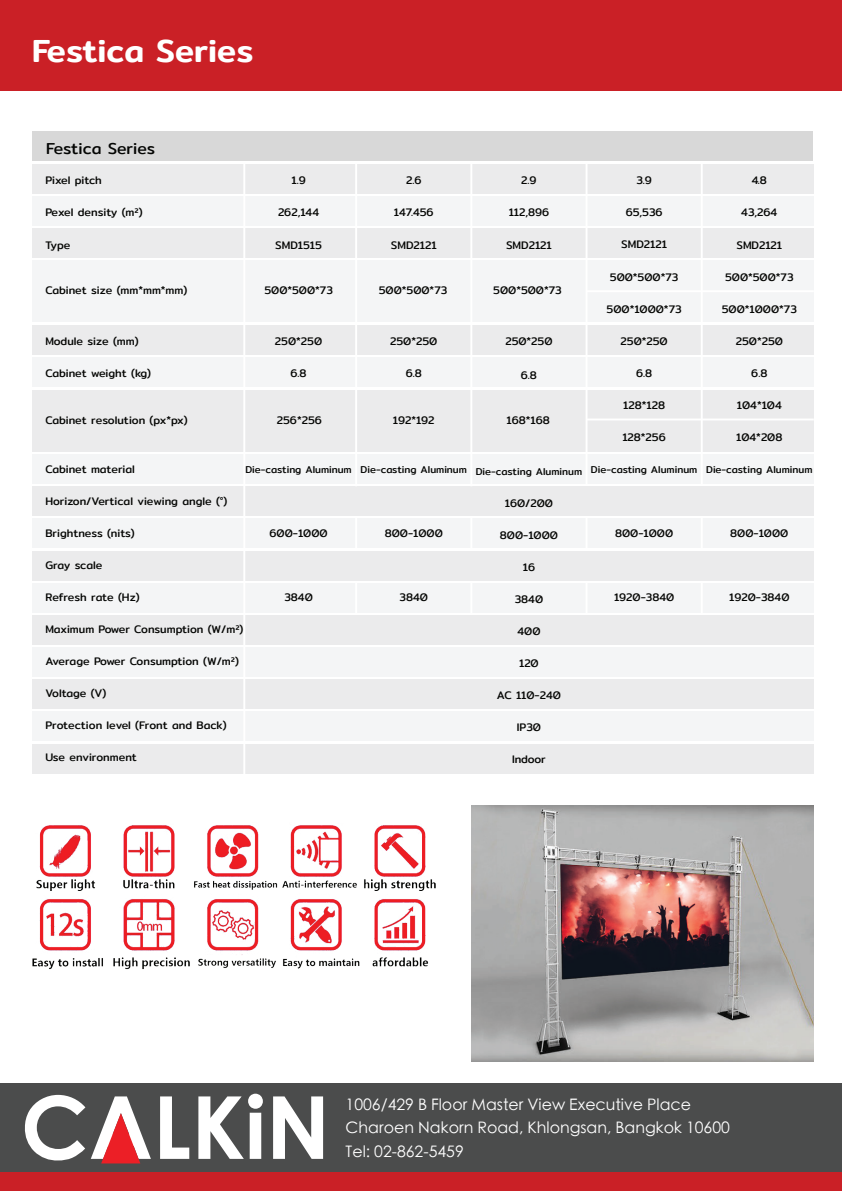
<style>
.page{position:relative;width:842px;height:1191px;background:#fff}
.page>*{position:absolute;margin:0;border:0;box-sizing:border-box;transform-origin:0 0}
.t1{font:500 32px "Mitr";color:#fff}
.t2{font:300 15.9px/23.8px "ST Heiti TC";color:#fff}
.t3{font:15.9px "Mitr";color:#040503}
.t4{font:11px "Mitr";color:#040503}
.t5{font:10px "Mitr";color:#040503}
</style>
<div class="page">
<div style="left:32px;top:164px;width:781px;height:30px;background:#ebebec"></div>
<div style="left:32px;top:228px;width:781px;height:30px;background:#ebebec"></div>
<div style="left:32px;top:196px;width:781px;height:30px;background:#f4f5f6"></div>
<div style="left:32px;top:325px;width:781px;height:30px;background:#ebebec"></div>
<div style="left:32px;top:261px;width:781px;height:61px;background:#f4f5f6"></div>
<div style="left:32px;top:389px;width:781px;height:30px;background:#ebebec"></div>
<div style="left:32px;top:357px;width:781px;height:30px;background:#f4f5f6"></div>
<div style="left:32px;top:454px;width:781px;height:30px;background:#f4f5f6"></div>
<div style="left:32px;top:416px;width:781px;height:36px;background:#ebebec"></div>
<div style="left:32px;top:518px;width:781px;height:30px;background:#f4f5f6"></div>
<div style="left:32px;top:486px;width:781px;height:30px;background:#ebebec"></div>
<div style="left:32px;top:583px;width:781px;height:29px;background:#f4f5f6"></div>
<div style="left:32px;top:550px;width:781px;height:30px;background:#ebebec"></div>
<div style="left:32px;top:647px;width:781px;height:30px;background:#f4f5f6"></div>
<div style="left:32px;top:615px;width:781px;height:30px;background:#ebebec"></div>
<div style="left:32px;top:711px;width:781px;height:30px;background:#f4f5f6"></div>
<div style="left:32px;top:679px;width:781px;height:30px;background:#ebebec"></div>
<div style="left:32px;top:744px;width:781px;height:30px;background:#ebebec"></div>
<div style="left:32px;top:131px;width:781px;height:30px;background:#d8d8d8"></div>
<hr style="left:243px;top:162px;width:2px;height:616px;background:#fff">
<hr style="left:586px;top:290px;width:228px;height:2px;background:#fff">
<hr style="left:586px;top:418px;width:228px;height:2px;background:#fff">
<hr style="left:355px;top:162px;width:2px;height:324px;background:#fff">
<hr style="left:470px;top:162px;width:2px;height:324px;background:#fff">
<hr style="left:701px;top:162px;width:2px;height:324px;background:#fff">
<hr style="left:586px;top:162px;width:1px;height:324px;background:#fff">
<hr style="left:355px;top:582px;width:2px;height:33px;background:#fff">
<hr style="left:470px;top:582px;width:2px;height:33px;background:#fff">
<hr style="left:701px;top:582px;width:2px;height:33px;background:#fff">
<hr style="left:586px;top:582px;width:1px;height:33px;background:#fff">
<hr style="left:355px;top:516px;width:2px;height:33px;background:#fff">
<hr style="left:470px;top:516px;width:2px;height:33px;background:#fff">
<hr style="left:701px;top:516px;width:2px;height:33px;background:#fff">
<hr style="left:586px;top:516px;width:1px;height:33px;background:#fff">
<div style="left:0;top:0;width:842px;height:90px;background:#ca2026"></div>
<div style="left:0;top:1097px;width:842px;height:94px;background:#ca2026"></div>
<div style="left:0;top:1083px;width:842px;height:88px;background:#4b4c4c"></div>
<svg style="left:25px;top:1094px;width:60px;height:66px"></svg>
<svg style="left:160px;top:1096px;width:29px;height:62px"></svg>
<svg style="left:198px;top:1093px;width:65px;height:65px"></svg>
<svg style="left:273px;top:1096px;width:50px;height:62px"></svg>
<svg style="left:91px;top:1096px;width:60px;height:67px"></svg>
<img style="left:32px;top:825px;width:404px;height:145px">
<img style="left:472px;top:805px;width:341px;height:256px">
<h1 class="t1" style="left:32px;top:26px;width:223px">Festica Series</h1>
<h2 class="t3" style="left:46px;top:136px;width:110px">Festica Series</h2>
<p class="t4" style="left:45px;top:173px;width:58px">Pixel pitch</p>
<p class="t4" style="left:45px;top:205px;width:99px">Pexel density (m²)</p>
<p class="t4" style="left:45px;top:237px;width:26px">Type</p>
<p class="t4" style="left:291px;top:173px;width:16px">1.9</p>
<p class="t4" style="left:278px;top:205px;width:43px">262,144</p>
<p class="t4" style="left:275px;top:237px;width:48px">SMD1515</p>
<p class="t4" style="left:406px;top:173px;width:17px">2.6</p>
<p class="t4" style="left:394px;top:205px;width:41px">147.456</p>
<p class="t4" style="left:391px;top:237px;width:47px">SMD2121</p>
<p class="t4" style="left:521px;top:173px;width:17px">2.9</p>
<p class="t4" style="left:509px;top:205px;width:42px">112,896</p>
<p class="t4" style="left:506px;top:237px;width:47px">SMD2121</p>
<p class="t4" style="left:45px;top:282px;width:143px">Cabinet size (mm*mm*mm)</p>
<p class="t4" style="left:264px;top:282px;width:70px">500*500*73</p>
<p class="t4" style="left:379px;top:282px;width:70px">500*500*73</p>
<p class="t4" style="left:493px;top:282px;width:70px">500*500*73</p>
<p class="t4" style="left:45px;top:333px;width:95px">Module size (mm)</p>
<p class="t4" style="left:45px;top:365px;width:107px">Cabinet weight (kg)</p>
<p class="t4" style="left:275px;top:333px;width:49px">250*250</p>
<p class="t4" style="left:290px;top:365px;width:18px">6.8</p>
<p class="t4" style="left:390px;top:333px;width:49px">250*250</p>
<p class="t4" style="left:406px;top:365px;width:18px">6.8</p>
<p class="t4" style="left:505px;top:333px;width:49px">250*250</p>
<p class="t4" style="left:521px;top:367px;width:18px">6.8</p>
<p class="t4" style="left:45px;top:412px;width:144px">Cabinet resolution (px*px)</p>
<p class="t4" style="left:277px;top:412px;width:47px">256*256</p>
<p class="t4" style="left:393px;top:412px;width:43px">192*192</p>
<p class="t4" style="left:507px;top:412px;width:45px">168*168</p>
<p class="t4" style="left:45px;top:461px;width:91px">Cabinet material</p>
<p class="t4" style="left:45px;top:493px;width:184px">Horizon/Vertical viewing angle (°)</p>
<p class="t4" style="left:45px;top:525px;width:91px">Brightness (nits)</p>
<p class="t4" style="left:45px;top:557px;width:59px">Gray scale</p>
<p class="t4" style="left:45px;top:589px;width:96px">Refresh rate (Hz)</p>
<p class="t4" style="left:45px;top:621px;width:200px">Maximum Power Consumption (W/m²)</p>
<p class="t4" style="left:45px;top:653px;width:195px">Average Power Consumption (W/m²)</p>
<p class="t4" style="left:45px;top:685px;width:63px">Voltage (V)</p>
<p class="t4" style="left:45px;top:717px;width:183px">Protection level (Front and Back)</p>
<p class="t4" style="left:45px;top:749px;width:93px">Use environment</p>
<p class="t5" style="left:245px;top:462px;width:108px">Die-casting Aluminum</p>
<p class="t4" style="left:269px;top:525px;width:60px">600-1000</p>
<p class="t4" style="left:284px;top:589px;width:30px">3840</p>
<p class="t5" style="left:361px;top:462px;width:108px">Die-casting Aluminum</p>
<p class="t4" style="left:385px;top:525px;width:60px">800-1000</p>
<p class="t4" style="left:399px;top:589px;width:30px">3840</p>
<p class="t5" style="left:476px;top:464px;width:108px">Die-casting Aluminum</p>
<p class="t4" style="left:505px;top:495px;width:50px">160/200</p>
<p class="t4" style="left:500px;top:527px;width:60px">800-1000</p>
<p class="t4" style="left:523px;top:559px;width:14px">16</p>
<p class="t4" style="left:515px;top:591px;width:30px">3840</p>
<p class="t4" style="left:517px;top:623px;width:25px">400</p>
<p class="t4" style="left:519px;top:655px;width:21px">120</p>
<p class="t4" style="left:497px;top:687px;width:66px">AC 110-240</p>
<p class="t4" style="left:517px;top:719px;width:26px">IP30</p>
<p class="t4" style="left:512px;top:751px;width:35px">Indoor</p>
<p class="t4" style="left:636px;top:173px;width:17px">3.9</p>
<p class="t4" style="left:626px;top:205px;width:38px">65,536</p>
<p class="t4" style="left:621px;top:237px;width:47px">SMD2121</p>
<p class="t4" style="left:610px;top:269px;width:70px">500*500*73</p>
<p class="t4" style="left:607px;top:301px;width:77px">500*1000*73</p>
<p class="t4" style="left:620px;top:333px;width:49px">250*250</p>
<p class="t4" style="left:636px;top:365px;width:18px">6.8</p>
<p class="t4" style="left:623px;top:397px;width:43px">128*128</p>
<p class="t4" style="left:622px;top:429px;width:45px">128*256</p>
<p class="t5" style="left:591px;top:462px;width:108px">Die-casting Aluminum</p>
<p class="t4" style="left:615px;top:525px;width:60px">800-1000</p>
<p class="t4" style="left:614px;top:589px;width:62px">1920-3840</p>
<p class="t4" style="left:752px;top:173px;width:17px">4.8</p>
<p class="t4" style="left:741px;top:205px;width:38px">43,264</p>
<p class="t4" style="left:736px;top:237px;width:47px">SMD2121</p>
<p class="t4" style="left:725px;top:269px;width:70px">500*500*73</p>
<p class="t4" style="left:722px;top:301px;width:77px">500*1000*73</p>
<p class="t4" style="left:736px;top:333px;width:49px">250*250</p>
<p class="t4" style="left:751px;top:365px;width:18px">6.8</p>
<p class="t4" style="left:737px;top:397px;width:46px">104*104</p>
<p class="t4" style="left:736px;top:429px;width:48px">104*208</p>
<p class="t5" style="left:706px;top:462px;width:108px">Die-casting Aluminum</p>
<p class="t4" style="left:730px;top:525px;width:60px">800-1000</p>
<p class="t4" style="left:729px;top:589px;width:62px">1920-3840</p>
<h2 class="t2" style="left:346px;top:1091px;width:386px">1006/429 B Floor Master View Executive Place<br>Charoen Nakorn Road, Khlongsan, Bangkok 10600<br>Tel: 02-862-5459</h2>
</div>
